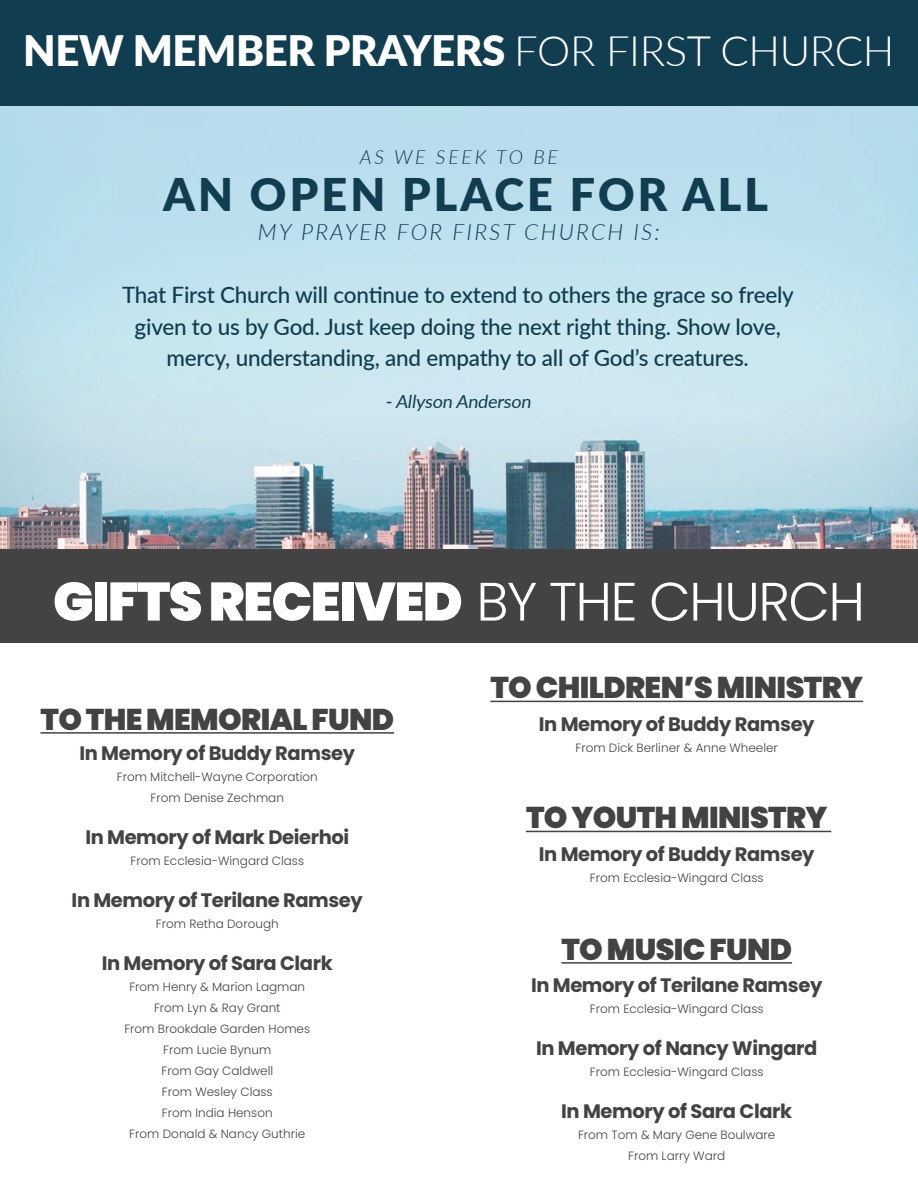
<style>
.page{position:relative;width:918px;height:1188px;background:#fff}
.page>*{position:absolute;margin:0;border:0;box-sizing:border-box;transform-origin:0 0}
.t1{font:900 54px "Poppins";letter-spacing:-.03em;color:#fff}
.t2{font:900 45px "Lato";letter-spacing:.07em;color:#103d4f}
.t3{font:900 42px "Lato";letter-spacing:-.01em;color:#fff}
.t4{font:900 30px "Poppins";letter-spacing:-.02em;color:#434343}
.t5{font:500 22.5px/31.5px "Lato";letter-spacing:-.01em;color:#103d4f;text-align:center}
.t6{font:italic 300 22.5px "Lato";letter-spacing:.1em;color:#103d4f}
.t7{font:700 19.5px "Poppins";letter-spacing:-.02em;color:#434343}
.t8{font:italic 300 19.5px "Lato";letter-spacing:.14em;color:#103d4f}
.t9{font:18px "Lato";color:#103d4f}
.t10{font:300 12px/21px "Poppins";color:#434343;text-align:center}
.s1{font-weight:300}
</style>
<div class="page">
<img style="left:0;top:105px;width:918px;height:444px">
<div style="left:0;top:549px;width:918px;height:94px;background:#434343"></div>
<div style="left:0;top:0;width:918px;height:105px;background:#103d4f"></div>
<hr style="left:40px;top:732px;width:354px;height:2px;background:#434343">
<hr style="left:490px;top:701px;width:373px;height:1px;background:#434343">
<hr style="left:526px;top:831px;width:305px;height:1px;background:#434343">
<hr style="left:561px;top:962px;width:231px;height:2px;background:#434343">
<h3 class="t3" style="left:23px;top:19px;width:873px">NEW MEMBER PRAYERS <span class="s1">FOR FIRST CHURCH</span></h3>
<h3 class="t8" style="left:360px;top:143px;width:200px">AS WE SEEK TO BE</h3>
<h2 class="t2" style="left:163px;top:161px;width:607px">AN OPEN PLACE FOR ALL</h2>
<h3 class="t6" style="left:258px;top:217px;width:404px">MY PRAYER FOR FIRST CHURCH IS:</h3>
<h3 class="t5" style="left:122px;top:278px;width:673px">That First Church will continue to extend to others the grace so freely given to us by God. Just keep doing the next right thing. Show love, mercy, understanding, and empathy to all of God’s creatures.</h3>
<h3 class="t9" style="left:385px;top:389px;width:151px">-Allyson Anderson</h3>
<h1 class="t1" style="left:53px;top:570px;width:814px">GIFTS RECEIVED <span class="s1">BY THE CHURCH</span></h1>
<h3 class="t4" style="left:40px;top:702px;width:355px">TO THE MEMORIAL FUND</h3>
<h3 class="t7" style="left:79px;top:742px;width:277px">In Memory of Buddy Ramsey</h3>
<p class="t10" style="left:117px;top:766px;width:203px">From Mitchell-Wayne Corporation<br>From Denise Zechman</p>
<h3 class="t7" style="left:85px;top:826px;width:265px">In Memory of Mark Deierhoi</h3>
<p class="t10" style="left:130px;top:850px;width:175px">From Ecclesia-Wingard Class</p>
<h3 class="t7" style="left:72px;top:889px;width:293px">In Memory of Terilane Ramsey</h3>
<p class="t10" style="left:156px;top:913px;width:124px">From Retha Dorough</p>
<h3 class="t7" style="left:102px;top:952px;width:233px">In Memory of Sara Clark</h3>
<p class="t10" style="left:124px;top:976px;width:187px">From Henry &amp; Marion Lagman<br>From Lyn &amp; Ray Grant<br>From Brookdale Garden Homes<br>From Lucie Bynum<br>From Gay Caldwell<br>From Wesley Class<br>From India Henson<br>From Donald &amp; Nancy Guthrie</p>
<h3 class="t4" style="left:490px;top:670px;width:374px">TO CHILDREN’S MINISTRY</h3>
<h3 class="t7" style="left:539px;top:712px;width:277px">In Memory of Buddy Ramsey</h3>
<p class="t10" style="left:575px;top:737px;width:204px">From Dick Berliner &amp; Anne Wheeler</p>
<h3 class="t4" style="left:526px;top:801px;width:303px">TO YOUTH MINISTRY</h3>
<h3 class="t7" style="left:539px;top:843px;width:277px">In Memory of Buddy Ramsey</h3>
<p class="t10" style="left:590px;top:867px;width:175px">From Ecclesia-Wingard Class</p>
<h3 class="t4" style="left:561px;top:932px;width:232px">TO MUSIC FUND</h3>
<h3 class="t7" style="left:531px;top:974px;width:293px">In Memory of Terilane Ramsey</h3>
<p class="t10" style="left:590px;top:999px;width:175px">From Ecclesia-Wingard Class</p>
<h3 class="t7" style="left:536px;top:1037px;width:283px">In Memory of Nancy Wingard</h3>
<p class="t10" style="left:590px;top:1062px;width:175px">From Ecclesia-Wingard Class</p>
<h3 class="t7" style="left:561px;top:1100px;width:233px">In Memory of Sara Clark</h3>
<p class="t10" style="left:578px;top:1125px;width:199px">From Tom &amp; Mary Gene Boulware<br>From Larry Ward</p>
</div>
